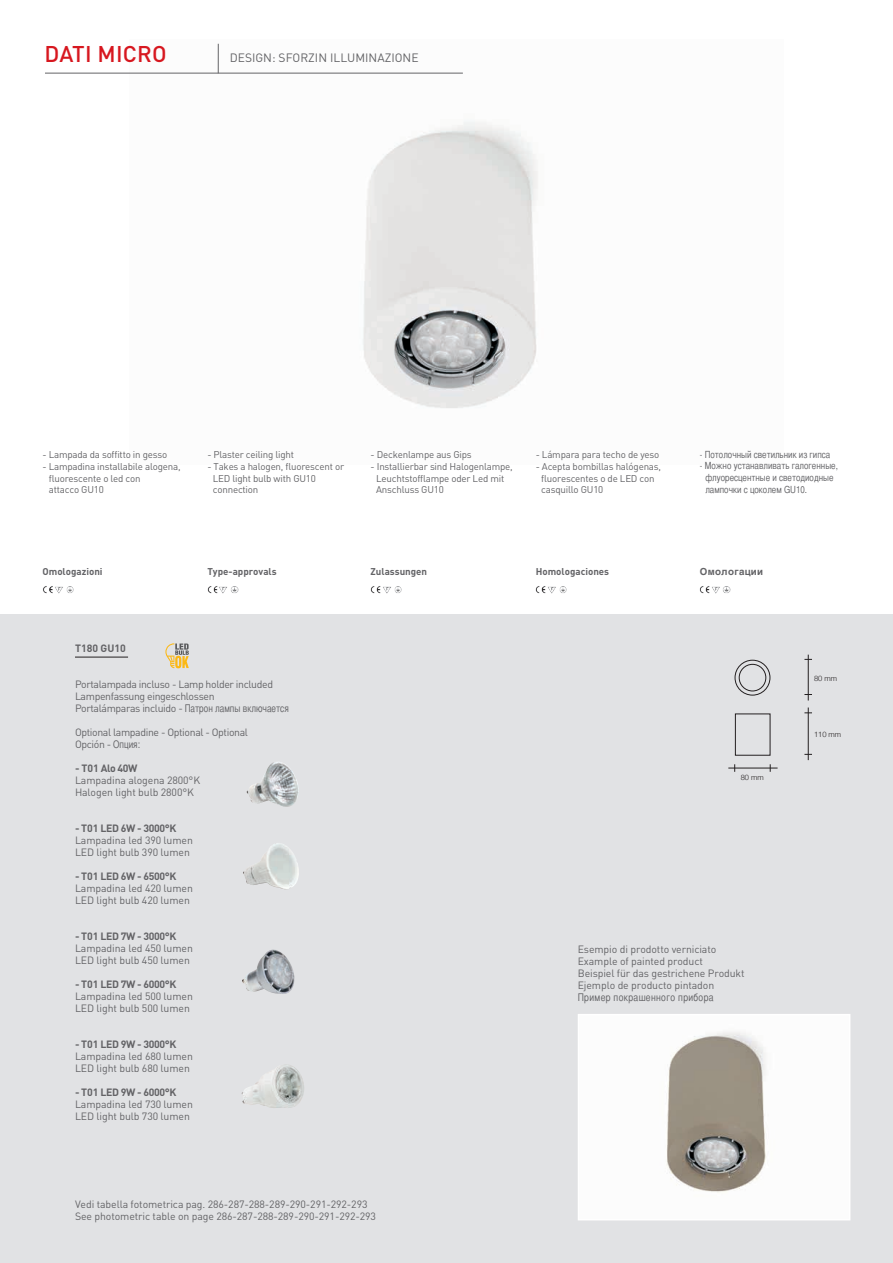
<style>
.page{position:relative;width:893px;height:1263px;background:#fff}
.page>*{position:absolute;margin:0;border:0;box-sizing:border-box;transform-origin:0 0}
.t1{font:500 22.5px "DIN";letter-spacing:.01em;color:#d7171f}
.t2{font:12px "DIN";color:#636366}
.t3{font:10.5px/12px "DIN";letter-spacing:-.01em;color:#636366}
.t4{font:10.5px/12px "DIN";letter-spacing:-.035em;color:#636366}
.t5{font:700 10.5px "DIN";letter-spacing:-.035em;color:#636366}
.t6{font:10.5px "Helvetica CY Plain";letter-spacing:.03em;color:#636366}
.t7{font:700 10.5px "DIN";color:#636366}
.t8{font:9.75px/11.7px "DIN";letter-spacing:-.02em;color:#636366}
.t9{font:9.75px/11.7px "Helvetica CY Plain";color:#636366}
.t10{font:700 9.75px "DIN";color:#636366}
.t11{font:700 9.75px "Helvetica Cyr";letter-spacing:.03em;color:#636366}
.t12{font:300 7.5px "Helvetica Neue";color:#231f20}
.s1{font-family:"Helvetica CY Plain"}
</style>
<div class="page">
<div style="left:0;top:614px;width:893px;height:649px;background:#e1e2e4"></div>
<img style="left:129px;top:43px;width:409px;height:365px">
<svg style="left:43px;top:586px;width:31px;height:8px"></svg>
<svg style="left:207px;top:586px;width:31px;height:8px"></svg>
<svg style="left:370px;top:586px;width:31px;height:8px"></svg>
<svg style="left:536px;top:586px;width:30px;height:8px"></svg>
<svg style="left:700px;top:586px;width:30px;height:8px"></svg>
<div style="left:735px;top:660px;width:35px;height:35px;border:1px solid #231f20;border-radius:50%"></div>
<div style="left:739px;top:664px;width:27px;height:27px;border:1px solid #231f20;border-radius:50%"></div>
<hr style="left:728px;top:768px;width:50px;height:1px;background:#231f20">
<hr style="left:808px;top:707px;width:1px;height:53px;background:#231f20">
<hr style="left:808px;top:655px;width:1px;height:45px;background:#231f20">
<hr style="left:45px;top:73px;width:418px;height:1px;background:#636366">
<svg style="left:218px;top:44px;width:1px;height:29px"></svg>
<img style="left:581px;top:1017px;width:266px;height:200px">
<div style="left:578px;top:1014px;width:272px;height:206px;border:2px solid #fff"></div>
<hr style="left:75px;top:657px;width:53px;height:1px;background:#231f20">
<img style="left:243px;top:843px;width:56px;height:47px">
<img style="left:242px;top:949px;width:53px;height:45px">
<img style="left:247px;top:762px;width:52px;height:45px">
<svg style="left:165px;top:643px;width:24px;height:25px"></svg>
<img style="left:242px;top:1065px;width:62px;height:43px">
<h1 class="t1" style="left:44px;top:46px;width:124px">DATI MICRO</h1>
<p class="t2" style="left:230px;top:51px;width:190px">DESIGN: SFORZIN ILLUMINAZIONE</p>
<p class="t8" style="left:43px;top:449px;width:126px">- Lampada da soffitto in gesso</p>
<p class="t8" style="left:49px;top:461px;width:133px;text-indent:-6px">- Lampadina installabile alogena, fluorescente o led con<br>attacco GU10</p>
<p class="t8" style="left:207px;top:449px;width:88px">- Plaster ceiling light</p>
<p class="t8" style="left:213px;top:461px;width:133px;text-indent:-6px">- Takes a halogen, fluorescent or<br>LED light bulb with GU10 connection</p>
<p class="t8" style="left:371px;top:449px;width:103px">- Deckenlampe aus Gips</p>
<p class="t8" style="left:376px;top:461px;width:138px;text-indent:-6px">- Installierbar sind Halogenlampe,<br>Leuchtstofflampe oder Led mit<br>Anschluss GU10</p>
<p class="t8" style="left:536px;top:449px;width:125px">- Lámpara para techo de yeso</p>
<p class="t8" style="left:541px;top:461px;width:121px;text-indent:-6px">- Acepta bombillas halógenas, fluorescentes o de LED con casquillo GU10</p>
<p class="t9" style="left:700px;top:448px;width:132px">- Потолочный светильник из гипса</p>
<p class="t9" style="left:705px;top:460px;width:134px;text-indent:-6px">- Можно устанавливать галогенные, флуоресцентные и светодиодные лампочки с цоколем GU10.</p>
<p class="t10" style="left:43px;top:566px;width:62px">Omologazioni</p>
<p class="t10" style="left:207px;top:566px;width:71px">Type-approvals</p>
<p class="t7" style="left:75px;top:642px;width:52px">T180 GU10</p>
<p class="t4" style="left:75px;top:678px;width:215px">Portalampada incluso - Lamp holder included<br>Lampenfassung eingeschlossen<br>Portalámparas incluido - <span class="s1">Патрон лампы включается</span></p>
<p class="t4" style="left:75px;top:726px;width:175px">Optional lampadine - Optional - Optional<br>Opción - <span class="s1">Опция:</span></p>
<p class="t5" style="left:75px;top:762px;width:64px">- T01 Alo 40W</p>
<p class="t3" style="left:75px;top:774px;width:127px">Lampadina alogena 2800°K<br>Halogen light bulb 2800°K</p>
<p class="t5" style="left:75px;top:822px;width:103px">- T01 LED 6W - 3000°K</p>
<p class="t3" style="left:75px;top:834px;width:119px">Lampadina led 390 lumen<br>LED light bulb 390 lumen</p>
<p class="t5" style="left:75px;top:870px;width:103px">- T01 LED 6W - 6500°K</p>
<p class="t3" style="left:75px;top:882px;width:119px">Lampadina led 420 lumen<br>LED light bulb 420 lumen</p>
<p class="t5" style="left:75px;top:930px;width:103px">- T01 LED 7W - 3000°K</p>
<p class="t3" style="left:75px;top:942px;width:119px">Lampadina led 450 lumen<br>LED light bulb 450 lumen</p>
<p class="t5" style="left:75px;top:978px;width:103px">- T01 LED 7W - 6000°K</p>
<p class="t3" style="left:75px;top:990px;width:119px">Lampadina led 500 lumen<br>LED light bulb 500 lumen</p>
<p class="t5" style="left:75px;top:1038px;width:103px">- T01 LED 9W - 3000°K</p>
<p class="t3" style="left:75px;top:1050px;width:119px">Lampadina led 680 lumen<br>LED light bulb 680 lumen</p>
<p class="t5" style="left:75px;top:1086px;width:103px">- T01 LED 9W - 6000°K</p>
<p class="t3" style="left:75px;top:1098px;width:119px">Lampadina led 730 lumen<br>LED light bulb 730 lumen</p>
<p class="t10" style="left:371px;top:566px;width:58px">Zulassungen</p>
<p class="t10" style="left:536px;top:566px;width:75px">Homologaciones</p>
<p class="t11" style="left:700px;top:568px;width:65px">Омологации</p>
<p class="t12" style="left:741px;top:773px;width:24px">80 mm</p>
<p class="t12" style="left:814px;top:673px;width:24px">80 mm</p>
<p class="t12" style="left:814px;top:729px;width:29px">110 mm</p>
<p class="t3" style="left:578px;top:943px;width:168px">Esempio di prodotto verniciato<br>Example of painted product<br>Beispiel für das gestrichene Produkt<br>Ejemplo de producto pintadon</p>
<p class="t6" style="left:578px;top:991px;width:137px">Пример покрашенного прибора</p>
<p class="t3" style="left:75px;top:1198px;width:303px">Vedi tabella fotometrica pag. 286-287-288-289-290-291-292-293<br>See photometric table on page 286-287-288-289-290-291-292-293</p>
</div>
